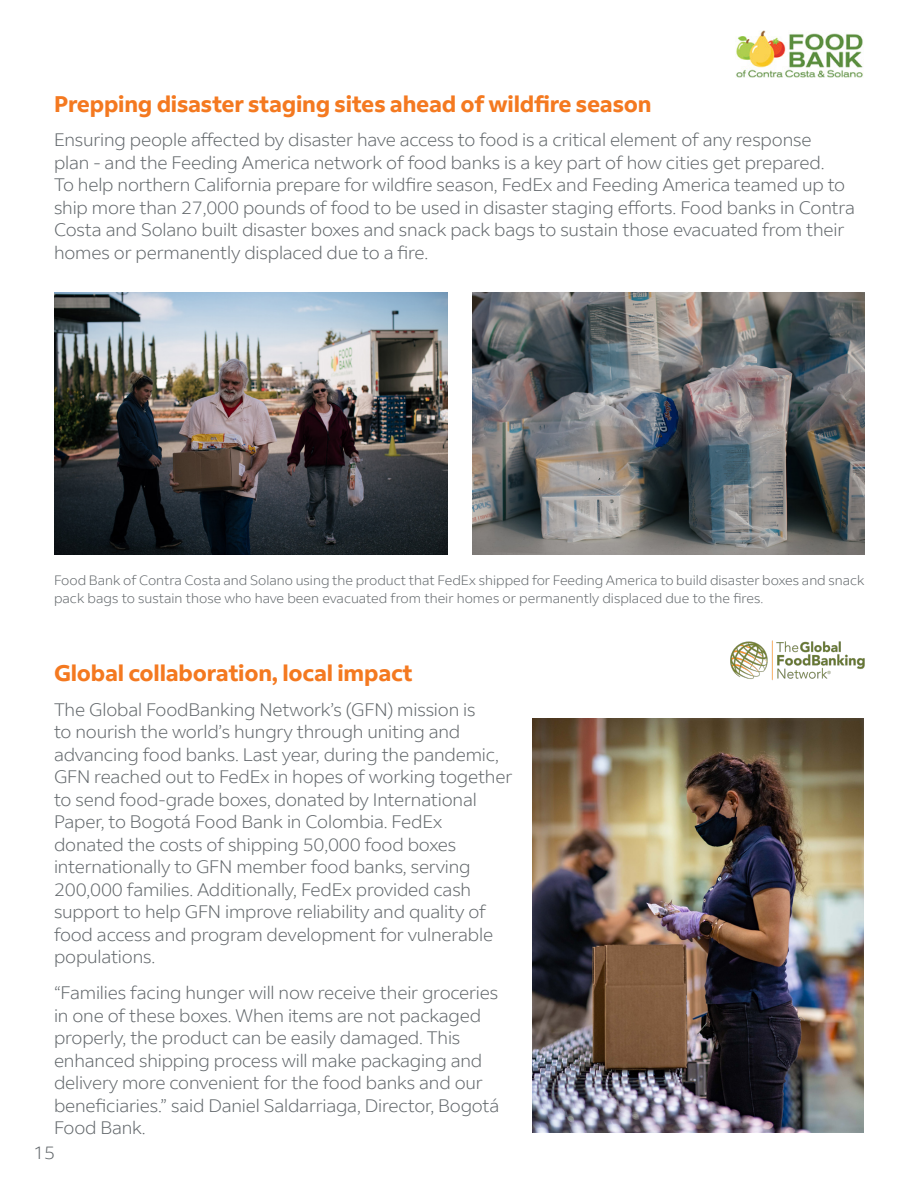
<style>
.page{position:relative;width:918px;height:1188px;background:#fff}
.page>*{position:absolute;margin:0;border:0;box-sizing:border-box;transform-origin:0 0}
.t1{font:700 22.5px "Fed Ex Sans";letter-spacing:-.01em;color:#f47920}
.t2{font:300 18px/22.5px "Fed Ex Sans";letter-spacing:-.01em;color:#61666a}
.t3{font:300 13.5px/18px "Fed Ex Sans";color:#61666a}
</style>
<div class="page">
<img style="left:736px;top:31px;width:127px;height:47px">
<img style="left:55px;top:293px;width:393px;height:262px">
<img style="left:472px;top:293px;width:393px;height:262px">
<img style="left:533px;top:719px;width:331px;height:414px">
<img style="left:730px;top:640px;width:135px;height:40px">
<p class="t1" style="left:54px;top:91px;width:599px">Prepping disaster staging sites ahead of wildfire season</p>
<p class="t2" style="left:54px;top:129px;width:803px">Ensuring people affected by disaster have access to food is a critical element of any response<br>plan - and the Feeding America network of food banks is a key part of how cities get prepared.<br>To help northern California prepare for wildfire season, FedEx and Feeding America teamed up to ship more than 27,000 pounds of food to be used in disaster staging efforts. Food banks in Contra Costa and Solano built disaster boxes and snack pack bags to sustain those evacuated from their homes or permanently displaced due to a fire.</p>
<p class="t3" style="left:54px;top:571px;width:812px">Food Bank of Contra Costa and Solano using the product that FedEx shipped for Feeding America to build disaster boxes and snack pack bags to sustain those who have been evacuated from their homes or permanently displaced due to the fires.</p>
<p class="t1" style="left:54px;top:660px;width:360px">Global collaboration, local impact</p>
<p class="t2" style="left:54px;top:698px;width:460px">The Global FoodBanking Network’s (GFN) mission is<br>to nourish the world’s hungry through uniting and advancing food banks. Last year, during the pandemic, GFN reached out to FedEx in hopes of working together to send food-grade boxes, donated by International Paper, to Bogotá Food Bank in Colombia. FedEx donated the costs of shipping 50,000 food boxes internationally to GFN member food banks, serving 200,000 families. Additionally, FedEx provided cash support to help GFN improve reliability and quality of food access and program development for vulnerable populations.</p>
<p class="t2" style="left:54px;top:982px;width:447px">“Families facing hunger will now receive their groceries in one of these boxes. When items are not packaged properly, the product can be easily damaged. This enhanced shipping process will make packaging and delivery more convenient for the food banks and our beneficiaries.” said Daniel Saldarriaga, Director, Bogotá Food Bank.</p>
<p class="t2" style="left:33px;top:1142px;width:24px">15</p>
</div>
